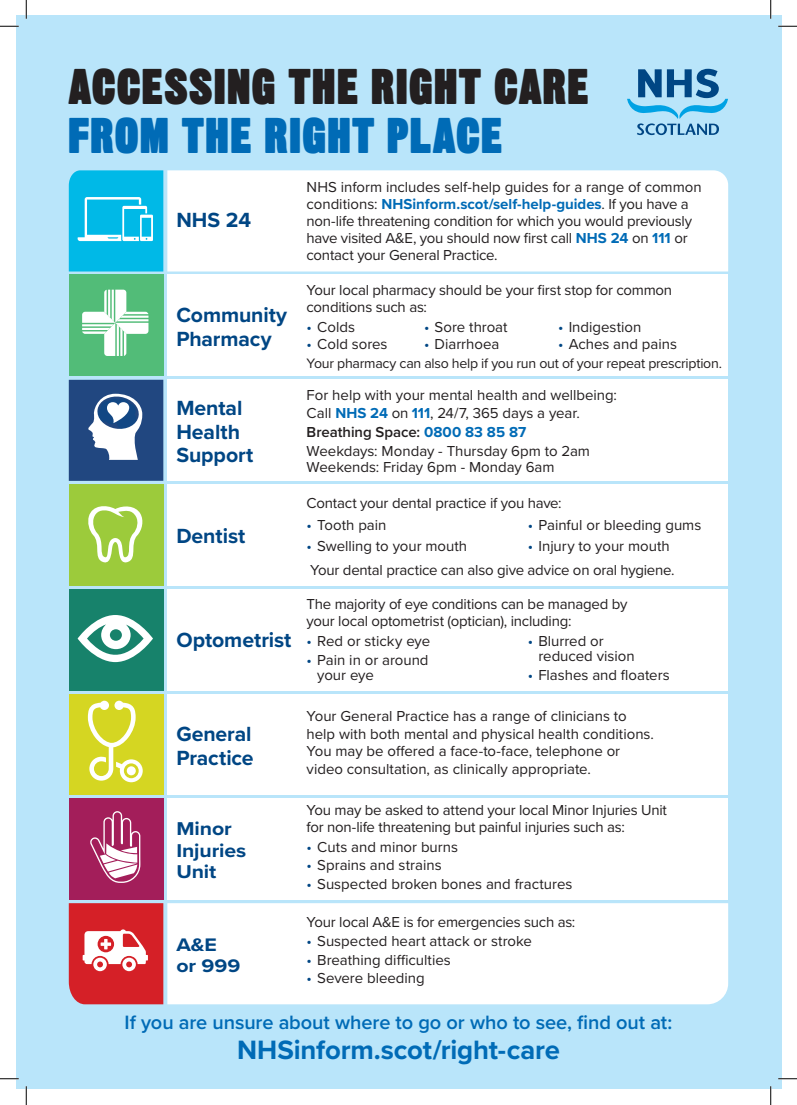
<style>
.page{position:relative;width:797px;height:1105px;background:#fff}
.page>*{position:absolute;margin:0;border:0;box-sizing:border-box;transform-origin:0 0}
.t1{font:900 49px/49px "Sans Thirteen";letter-spacing:.035em;color:#231f20}
.t2{font:700 27.5px "Proxima Nova";letter-spacing:-.005em;color:#006bb6}
.t3{font:700 21.25px/23.8px "Proxima Nova";letter-spacing:-.005em;color:#004684}
.t4{font:600 20px "Proxima Nova";letter-spacing:-.005em;color:#006bb6}
.t5{font:700 19.25px/21.5px "Proxima Nova";letter-spacing:-.005em;color:#004684;scale:1.1 1}
.t6{font:700 18.75px "Proxima Nova";color:#004684;scale:1.13 1}
.t7{font:15px/16.9px "Proxima Nova";letter-spacing:-.005em;color:#231f20}
.t8{font:600 15px "Proxima Nova";letter-spacing:-.005em;color:#231f20}
.t9{font:14.12px "Proxima Nova";letter-spacing:-.02em;color:#231f20}
.s1{color:#006bb6}
.s2{font-weight:700;color:#006bb6}
.s3{color:#004684}
</style>
<div class="page">
<div style="left:16px;top:16px;width:765px;height:1073px;background:#b9e5fa"></div>
<svg style="left:627px;top:69px;width:101px;height:66px"></svg>
<div style="left:167px;top:170px;width:561px;height:101px;background:#fff"></div>
<div style="left:167px;top:275px;width:561px;height:101px;background:#fff"></div>
<div style="left:69px;top:275px;width:94px;height:101px;background:#52bc78"></div>
<div style="left:167px;top:380px;width:561px;height:101px;background:#fff"></div>
<div style="left:69px;top:380px;width:94px;height:101px;background:#214780"></div>
<div style="left:167px;top:484px;width:561px;height:102px;background:#fff"></div>
<div style="left:69px;top:484px;width:94px;height:102px;background:#9ccb3b"></div>
<div style="left:167px;top:589px;width:561px;height:101px;background:#fff"></div>
<div style="left:69px;top:589px;width:94px;height:101px;background:#17826b"></div>
<div style="left:167px;top:694px;width:561px;height:101px;background:#fff"></div>
<div style="left:69px;top:694px;width:94px;height:100px;background:#d5d622"></div>
<div style="left:167px;top:798px;width:561px;height:102px;background:#fff"></div>
<div style="left:69px;top:798px;width:94px;height:102px;background:#a31e5a"></div>
<div style="left:167px;top:903px;width:561px;height:101px;background:#fff"></div>
<svg style="left:82px;top:290px;width:66px;height:66px"></svg>
<svg style="left:88px;top:701px;width:55px;height:81px"></svg>
<svg style="left:78px;top:615px;width:75px;height:47px"></svg>
<svg style="left:69px;top:170px;width:94px;height:101px;background:#17bfe9"></svg>
<svg style="left:88px;top:394px;width:54px;height:66px"></svg>
<svg style="left:90px;top:811px;width:50px;height:72px"></svg>
<svg style="left:69px;top:903px;width:94px;height:101px;background:#db474d"></svg>
<svg style="left:88px;top:506px;width:55px;height:57px"></svg>
<svg style="left:0;top:25px;width:19px;height:2px"></svg>
<svg style="left:778px;top:25px;width:19px;height:2px"></svg>
<svg style="left:0;top:1078px;width:19px;height:1px"></svg>
<svg style="left:778px;top:1078px;width:19px;height:1px"></svg>
<svg style="left:25px;top:0;width:2px;height:19px"></svg>
<svg style="left:25px;top:1086px;width:2px;height:19px"></svg>
<svg style="left:770px;top:0;width:1px;height:19px"></svg>
<svg style="left:770px;top:1086px;width:1px;height:19px"></svg>
<p class="t1" style="left:69px;top:62px;width:521px">ACCESSING THE RIGHT CARE<br><span class="s1">FROM THE RIGHT PLACE</span></p>
<p class="t3" style="left:176px;top:208px;width:76px">NHS 24</p>
<p class="t3" style="left:176px;top:302px;width:112px">Community<br>Pharmacy</p>
<p class="t3" style="left:176px;top:395px;width:79px">Mental<br>Health<br>Support</p>
<p class="t3" style="left:176px;top:523px;width:71px">Dentist</p>
<p class="t3" style="left:176px;top:628px;width:117px">Optometrist</p>
<p class="t3" style="left:176px;top:722px;width:79px">General<br>Practice</p>
<p class="t5" style="left:176px;top:817px;width:65px">Minor<br>Injuries<br>Unit</p>
<p class="t6" style="left:176px;top:930px;width:37px">A&amp;E</p>
<p class="t6" style="left:176px;top:951px;width:58px">or 999</p>
<p class="t7" style="left:306px;top:178px;width:396px">NHS inform includes self-help guides for a range of common conditions: <span class="s2">NHSinform.scot/self-help-guides</span>. If you have a non-life threatening condition for which you would previously have visited A&amp;E, you should now first call <span class="s2">NHS 24</span> on <span class="s2">111</span> or contact your General Practice.</p>
<p class="t7" style="left:306px;top:281px;width:367px">Your local pharmacy should be your first stop for common conditions such as:</p>
<p class="t7" style="left:306px;top:317px;width:50px"><span class="s3">•</span> Colds</p>
<p class="t7" style="left:306px;top:335px;width:82px"><span class="s3">•</span> Cold sores</p>
<p class="t7" style="left:424px;top:317px;width:85px"><span class="s3">•</span> Sore throat</p>
<p class="t7" style="left:424px;top:335px;width:77px"><span class="s3">•</span> Diarrhoea</p>
<p class="t7" style="left:558px;top:317px;width:85px"><span class="s3">•</span> Indigestion</p>
<p class="t7" style="left:558px;top:335px;width:120px"><span class="s3">•</span> Aches and pains</p>
<p class="t9" style="left:306px;top:353px;width:417px">Your pharmacy can also help if you run out of your repeat prescription.</p>
<p class="t7" style="left:306px;top:386px;width:312px;line-height:17.5px">For help with your mental health and wellbeing:<br>Call <span class="s2">NHS 24</span> on <span class="s2">111</span>, 24/7, 365 days a year.</p>
<p class="t8" style="left:306px;top:421px;width:221px">Breathing Space: <span class="s2">0800 83 85 87</span></p>
<p class="t7" style="left:306px;top:441px;width:285px">Weekdays: Monday - Thursday 6pm to 2am</p>
<p class="t7" style="left:306px;top:458px;width:249px">Weekends: Friday 6pm - Monday 6am</p>
<p class="t7" style="left:306px;top:494px;width:256px">Contact your dental practice if you have:</p>
<p class="t7" style="left:306px;top:516px;width:81px"><span class="s3">•</span> Tooth pain</p>
<p class="t7" style="left:306px;top:537px;width:162px"><span class="s3">•</span> Swelling to your mouth</p>
<p class="t7" style="left:528px;top:516px;width:175px"><span class="s3">•</span> Painful or bleeding gums</p>
<p class="t7" style="left:528px;top:537px;width:143px"><span class="s3">•</span> Injury to your mouth</p>
<p class="t7" style="left:310px;top:561px;width:366px">Your dental practice can also give advice on oral hygiene.</p>
<p class="t7" style="left:306px;top:595px;width:322px">The majority of eye conditions can be managed by your local optometrist (optician), including:</p>
<p class="t7" style="left:306px;top:632px;width:125px"><span class="s3">•</span> Red or sticky eye</p>
<p class="t7" style="left:317px;top:651px;width:113px;line-height:15px;text-indent:-11px"><span class="s3">•</span> Pain in or around your eye</p>
<p class="t7" style="left:538px;top:633px;width:98px;line-height:15px;text-indent:-11px"><span class="s3">•</span> Blurred or reduced vision</p>
<p class="t7" style="left:528px;top:666px;width:143px"><span class="s3">•</span> Flashes and floaters</p>
<p class="t7" style="left:306px;top:707px;width:349px;line-height:17.5px">Your General Practice has a range of clinicians to help with both mental and physical health conditions.<br>You may be offered a face-to-face, telephone or video consultation, as clinically appropriate.</p>
<p class="t7" style="left:306px;top:801px;width:362px">You may be asked to attend your local Minor Injuries Unit for non-life threatening but painful injuries such as:</p>
<p class="t7" style="left:306px;top:837px;width:153px"><span class="s3">•</span> Cuts and minor burns</p>
<p class="t7" style="left:306px;top:856px;width:137px"><span class="s3">•</span> Sprains and strains</p>
<p class="t7" style="left:306px;top:874px;width:267px"><span class="s3">•</span> Suspected broken bones and fractures</p>
<p class="t7" style="left:306px;top:913px;width:270px">Your local A&amp;E is for emergencies such as:</p>
<p class="t7" style="left:306px;top:932px;width:227px"><span class="s3">•</span> Suspected heart attack or stroke</p>
<p class="t7" style="left:306px;top:950px;width:146px"><span class="s3">•</span> Breathing difficulties</p>
<p class="t7" style="left:306px;top:969px;width:120px"><span class="s3">•</span> Severe bleeding</p>
<p class="t4" style="left:125px;top:1007px;width:549px">If you are unsure about where to go or who to see, find out at:</p>
<p class="t2" style="left:237px;top:1030px;width:324px">NHSinform.scot/right-care</p>
</div>
